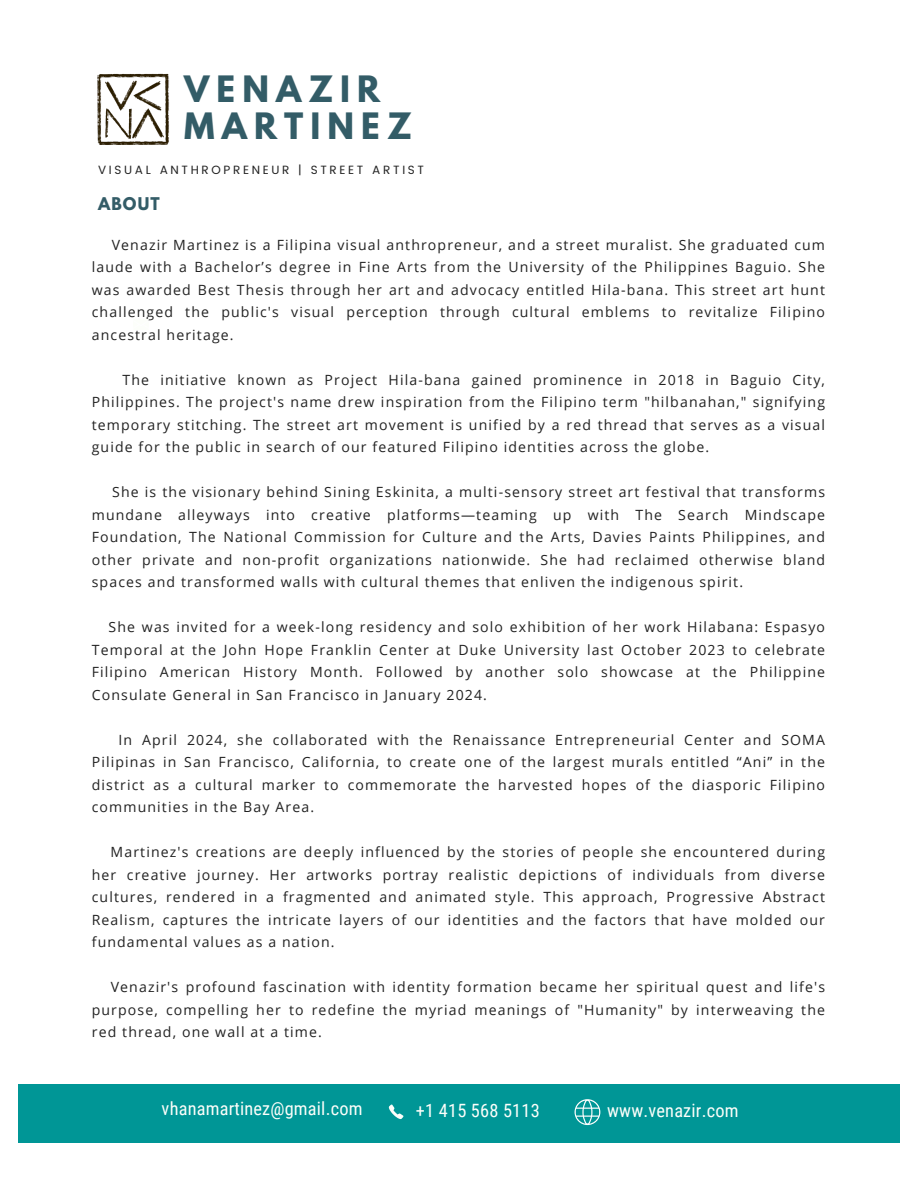
<style>
.page{position:relative;width:918px;height:1188px;background:#fff}
.page>*{position:absolute;margin:0;border:0;box-sizing:border-box;transform-origin:0 0}
.t1{font:700 32.25px/37.2px "League Spartan";letter-spacing:.22em;color:#335c67}
.t2{font:18.3px "Roboto Condensed";letter-spacing:.01em;color:#fcfefa}
.t3{font:700 15.6px "League Spartan";letter-spacing:.07em;color:#335c67}
.t4{font:14.1px/22.5px "Open Sans";letter-spacing:.08em;color:#222;text-align:justify}
.t5{font:12px "Poppins";letter-spacing:.22em;color:#222}
</style>
<div class="page">
<img style="left:97px;top:73px;width:72px;height:72px">
<div style="left:18px;top:1085px;width:882px;height:58px;background:#009696"></div>
<svg style="left:389px;top:1104px;width:14px;height:15px"></svg>
<svg style="left:575px;top:1099px;width:25px;height:26px"></svg>
<h1 class="t1" style="left:184px;top:74px;width:229px">VENAZIR<br>MARTINEZ</h1>
<p class="t5" style="left:98px;top:162px;width:327px">VISUAL ANTHROPRENEUR | STREET ARTIST</p>
<h3 class="t3" style="left:98px;top:196px;width:63px">ABOUT</h3>
<h4 class="t4" style="left:92px;top:233px;width:735px;text-indent:20px">Venazir Martinez is a Filipina visual anthropreneur, and a street muralist. She graduated cum laude with a Bachelor’s degree in Fine Arts from the University of the Philippines Baguio. She was awarded Best Thesis through her art and advocacy entitled Hila-bana. This street art hunt challenged the public's visual perception through cultural emblems to revitalize Filipino ancestral heritage.</h4>
<h4 class="t4" style="left:92px;top:368px;width:735px;text-indent:31px">The initiative known as Project Hila-bana gained prominence in 2018 in Baguio City, Philippines. The project's name drew inspiration from the Filipino term "hilbanahan," signifying temporary stitching. The street art movement is unified by a red thread that serves as a visual guide for the public in search of our featured Filipino identities across the globe.</h4>
<h4 class="t4" style="left:92px;top:480px;width:735px;text-indent:20px">She is the visionary behind Sining Eskinita, a multi-sensory street art festival that transforms mundane alleyways into creative platforms—teaming up with The Search Mindscape Foundation, The National Commission for Culture and the Arts, Davies Paints Philippines, and other private and non-profit organizations nationwide. She had reclaimed otherwise bland spaces and transformed walls with cultural themes that enliven the indigenous spirit.</h4>
<h4 class="t4" style="left:92px;top:615px;width:735px;text-indent:17px">She was invited for a week-long residency and solo exhibition of her work Hilabana: Espasyo Temporal at the John Hope Franklin Center at Duke University last October 2023 to celebrate Filipino American History Month. Followed by another solo showcase at the Philippine Consulate General in San Francisco in January 2024.</h4>
<h4 class="t4" style="left:92px;top:728px;width:735px;text-indent:27px">In April 2024, she collaborated with the Renaissance Entrepreneurial Center and SOMA Pilipinas in San Francisco, California, to create one of the largest murals entitled “Ani” in the district as a cultural marker to commemorate the harvested hopes of the diasporic Filipino communities in the Bay Area.</h4>
<h4 class="t4" style="left:92px;top:840px;width:735px;text-indent:19px">Martinez's creations are deeply influenced by the stories of people she encountered during her creative journey. Her artworks portray realistic depictions of individuals from diverse cultures, rendered in a fragmented and animated style. This approach, Progressive Abstract Realism, captures the intricate layers of our identities and the factors that have molded our fundamental values as a nation.</h4>
<h4 class="t4" style="left:92px;top:975px;width:735px;text-indent:19px">Venazir's profound fascination with identity formation became her spiritual quest and life's purpose, compelling her to redefine the myriad meanings of "Humanity" by interweaving the red thread, one wall at a time.</h4>
<p class="t2" style="left:162px;top:1098px;width:202px">vhanamartinez@gmail.com</p>
<h2 class="t2" style="left:416px;top:1100px;width:125px">+1 415 568 5113</h2>
<p class="t2" style="left:607px;top:1100px;width:133px">www.venazir.com</p>
</div>
